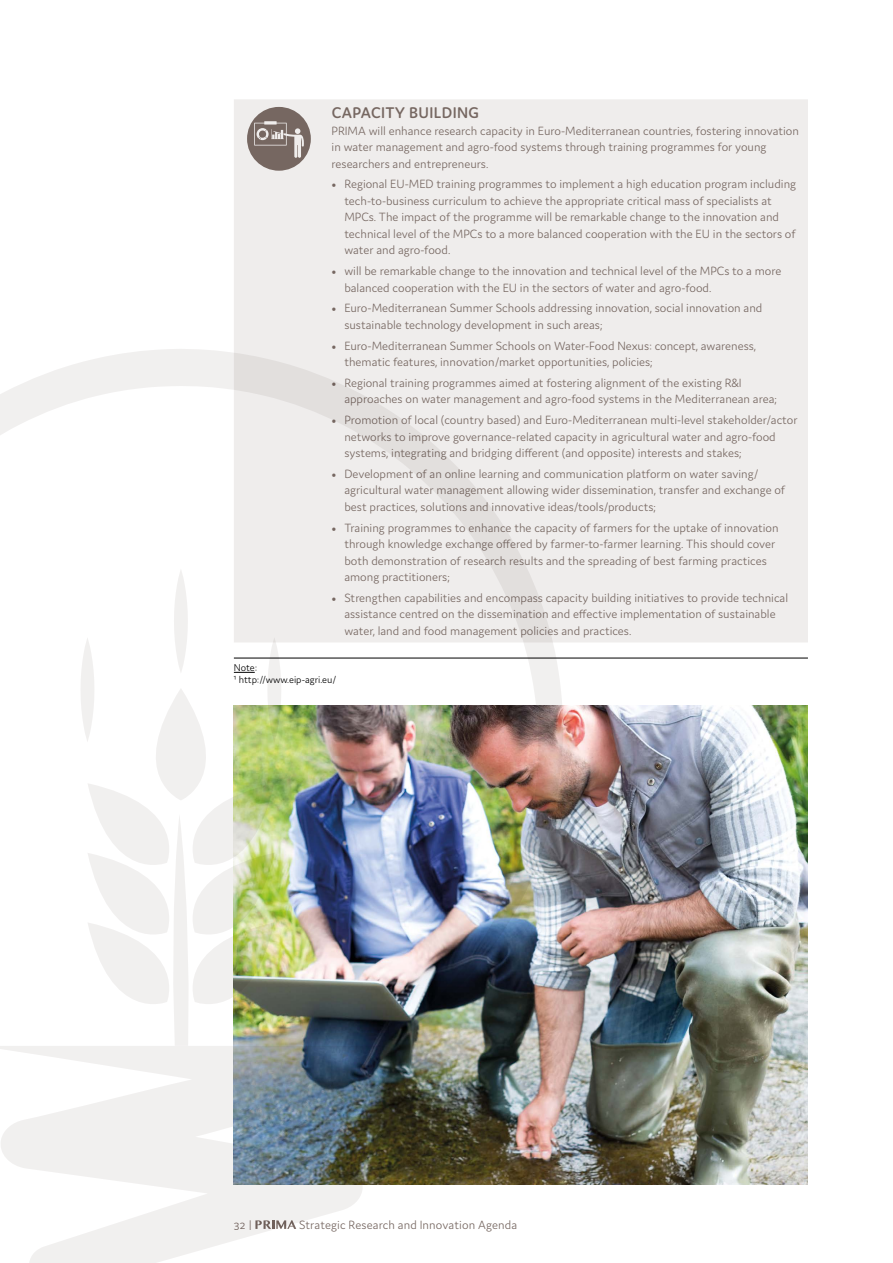
<style>
.page{position:relative;width:893px;height:1263px;background:#fff}
.page>*{position:absolute;margin:0;border:0;box-sizing:border-box;transform-origin:0 0}
.t1{font:600 16.5px "Domus";letter-spacing:.025em;color:#766761}
.t2{font:300 12.75px/16.5px "Domus";color:#766761}
.t3{font:300 10.5px/12px "Domus";color:#000}
.s1{font-family:"Minion Pro";font-weight:400}
</style>
<div class="page">
<img style="left:401px;top:706px;width:407px;height:479px">
<div style="left:234px;top:99px;width:574px;height:543px;background:#efedec"></div>
<svg style="left:247px;top:107px;width:64px;height:64px;background:#9e938f"></svg>
<img style="left:0;top:349px;width:563px;height:697px">
<svg style="left:0;top:1046px;width:401px;height:217px"></svg>
<svg style="left:80px;top:569px;width:201px;height:477px"></svg>
<hr style="left:234px;top:658px;width:574px;height:1px;background:#000">
<p class="t1" style="left:332px;top:104px;width:149px">CAPACITY BUILDING</p>
<p class="t2" style="left:332px;top:122px;width:469px">PRIMA will enhance research capacity in Euro-Mediterranean countries, fostering innovation in water management and agro-food systems through training programmes for young researchers and entrepreneurs.</p>
<p class="t2" style="left:344px;top:176px;width:453px;text-indent:-13px"><span class="s1">•</span> Regional EU-MED training programmes to implement a high education program including tech-to-business curriculum to achieve the appropriate critical mass of specialists at MPCs. The impact of the programme will be remarkable change to the innovation and technical level of the MPCs to a more balanced cooperation with the EU in the sectors of water and agro-food.</p>
<p class="t2" style="left:344px;top:263px;width:439px;text-indent:-13px"><span class="s1">•</span> will be remarkable change to the innovation and technical level of the MPCs to a more balanced cooperation with the EU in the sectors of water and agro-food.</p>
<p class="t2" style="left:344px;top:300px;width:420px;text-indent:-13px"><span class="s1">•</span> Euro-Mediterranean Summer Schools addressing innovation, social innovation and sustainable technology development in such areas;</p>
<p class="t2" style="left:344px;top:337px;width:413px;text-indent:-13px"><span class="s1">•</span> Euro-Mediterranean Summer Schools on Water-Food Nexus: concept, awareness, thematic features, innovation/market opportunities, policies;</p>
<p class="t2" style="left:344px;top:374px;width:434px;text-indent:-13px"><span class="s1">•</span> Regional training programmes aimed at fostering alignment of the existing R&amp;I approaches on water management and agro-food systems in the Mediterranean area;</p>
<p class="t2" style="left:344px;top:412px;width:455px;text-indent:-13px"><span class="s1">•</span> Promotion of local (country based) and Euro-Mediterranean multi-level stakeholder/actor networks to improve governance-related capacity in agricultural water and agro-food systems, integrating and bridging different (and opposite) interests and stakes;</p>
<p class="t2" style="left:344px;top:465px;width:442px;text-indent:-13px"><span class="s1">•</span> Development of an online learning and communication platform on water saving/ agricultural water management allowing wider dissemination, transfer and exchange of best practices, solutions and innovative ideas/tools/products;</p>
<p class="t2" style="left:344px;top:519px;width:436px;text-indent:-13px"><span class="s1">•</span> Training programmes to enhance the capacity of farmers for the uptake of innovation through knowledge exchange offered by farmer-to-farmer learning. This should cover both demonstration of research results and the spreading of best farming practices among practitioners;</p>
<p class="t2" style="left:344px;top:589px;width:445px;text-indent:-13px"><span class="s1">•</span> Strengthen capabilities and encompass capacity building initiatives to provide technical assistance centred on the dissemination and effective implementation of sustainable water, land and food management policies and practices.</p>
<p class="t3" style="left:234px;top:662px;width:104px">Note:<br>¹ http://www.eip-agri.eu/</p>
<p class="t2" style="left:234px;top:1216px;width:20px">32 |</p>
<p class="t2" style="left:299px;top:1216px;width:220px">Strategic Research and Innovation Agenda</p>
</div>
